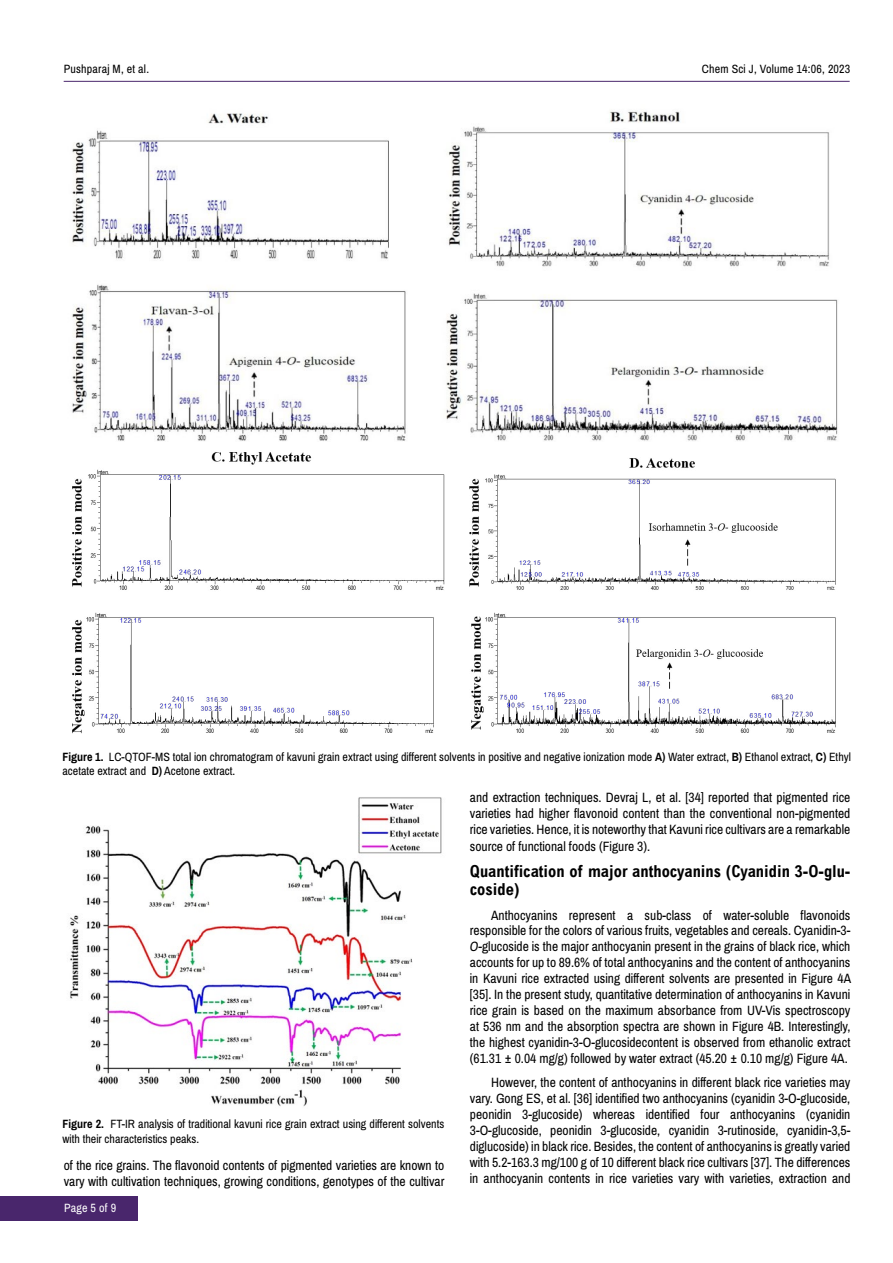
<style>
.page{position:relative;width:893px;height:1263px;background:#fff}
.page>*{position:absolute;margin:0;border:0;box-sizing:border-box;transform-origin:0 0}
.t1{font:700 condensed 16.5px/18px "Arial";color:#000}
.t2{font:13.5px/15.9px "Archivo Narrow";color:#000;text-align:justify}
.t3{font:12px/14.4px "Archivo Narrow";color:#000}
.t4{font:12px "Archivo Narrow";letter-spacing:.015em;color:#fff}
.s1{font-weight:700}
.s2{font-style:italic}
</style>
<div class="page">
<hr style="left:64px;top:81px;width:786px;height:1px;background:#49266c">
<div style="left:0;top:1196px;width:137px;height:24px;background:#49266c"></div>
<img style="left:72px;top:111px;width:766px;height:330px">
<img style="left:72px;top:452px;width:764px;height:282px">
<img style="left:70px;top:797px;width:372px;height:310px">
<p class="t3" style="left:64px;top:61px;width:87px">Pushparaj M, et al.</p>
<p class="t3" style="left:702px;top:61px;width:150px">Chem Sci J, Volume 14:06, 2023</p>
<p class="t3" style="left:63px;top:750px;width:790px"><span class="s1">Figure 1.</span> LC-QTOF-MS total ion chromatogram of kavuni grain extract using different solvents in positive and negative ionization mode <span class="s1">A)</span> Water extract, <span class="s1">B)</span> Ethanol extract, <span class="s1">C)</span> Ethyl acetate extract and <span class="s1">D)</span> Acetone extract.</p>
<p class="t3" style="left:63px;top:1117px;width:383px"><span class="s1">Figure 2.</span> FT-IR analysis of traditional kavuni rice grain extract using different solvents with their characteristics peaks.</p>
<p class="t2" style="left:64px;top:1157px;width:382px">of the rice grains. The flavonoid contents of pigmented varieties are known to vary with cultivation techniques, growing conditions, genotypes of the cultivar</p>
<p class="t4" style="left:64px;top:1201px;width:54px">Page 5 of 9</p>
<p class="t2" style="left:470px;top:789px;width:382px">and extraction techniques. Devraj L, et al. [34] reported that pigmented rice varieties had higher flavonoid content than the conventional non-pigmented rice varieties. Hence, it is noteworthy that Kavuni rice cultivars are a remarkable source of functional foods (Figure 3).</p>
<p class="t1" style="left:470px;top:862px;width:382px">Quantification of major anthocyanins (Cyanidin 3-O-glu&shy;coside)</p>
<p class="t2" style="left:470px;top:907px;width:383px;text-indent:21px">Anthocyanins represent a sub-class of water-soluble flavonoids responsible for the colors of various fruits, vegetables and cereals. Cyanidin-3- <span class="s2">O</span>-glucoside is the major anthocyanin present in the grains of black rice, which accounts for up to 89.6% of total anthocyanins and the content of anthocyanins in Kavuni rice extracted using different solvents are presented in Figure 4A [35]. In the present study, quantitative determination of anthocyanins in Kavuni rice grain is based on the maximum absorbance from UV-Vis spectroscopy at 536 nm and the absorption spectra are shown in Figure 4B. Interestingly, the highest cyanidin-3-O-glucosidecontent is observed from ethanolic extract (61.31 ± 0.04 mg/g) followed by water extract (45.20 ± 0.10 mg/g) Figure 4A.</p>
<p class="t2" style="left:470px;top:1075px;width:382px;text-indent:21px">However, the content of anthocyanins in different black rice varieties may vary. Gong ES, et al. [36] identified two anthocyanins (cyanidin 3-O-glucoside, peonidin 3-glucoside) whereas identified four anthocyanins (cyanidin 3-O-glucoside, peonidin 3-glucoside, cyanidin 3-rutinoside, cyanidin-3,5- diglucoside) in black rice. Besides, the content of anthocyanins is greatly varied with 5.2-163.3 mg/100 g of 10 different black rice cultivars [37]. The differences in anthocyanin contents in rice varieties vary with varieties, extraction and</p>
</div>
